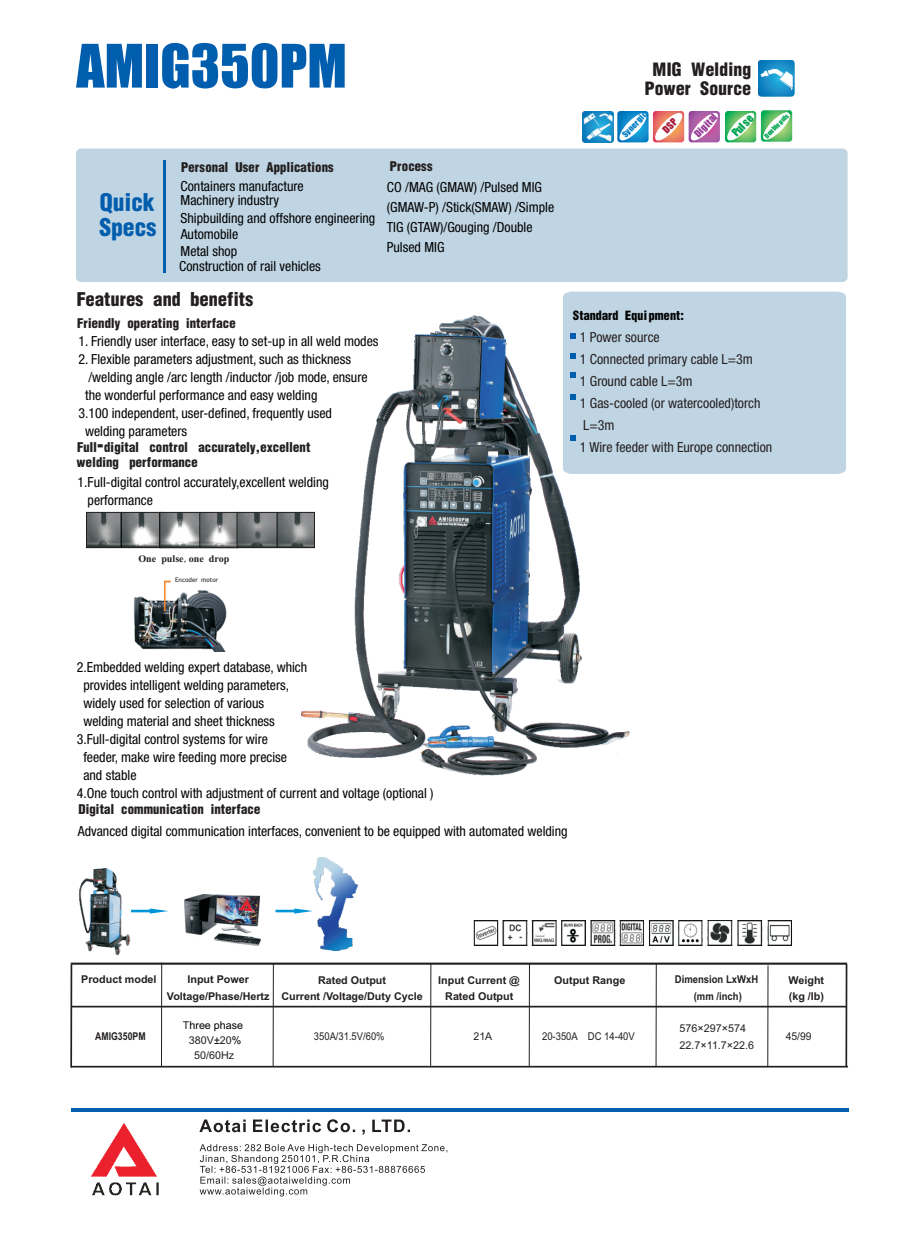
<style>
.page{position:relative;width:910px;height:1238px;background:#fff}
.page>*{position:absolute;margin:0;border:0;box-sizing:border-box;transform-origin:0 0}
.t1{font:55.35px "Impact";color:#015dad}
.t2{font:26.4px/24.9px "Helvetica Condensed Black Se";color:#015dad}
.t3{font:20.7px "Helvetica Condensed Black Se";color:#231f20}
.t4{font:20.1px/18.9px "Helvetica Condensed Black Se";color:#231f20;text-align:center}
.t5{font:14.7px/15.1px "Helvetica Condensed Black Se";color:#231f20}
.t6{font:condensed 13.95px/20px "Helvetica Neue LT Std";color:#010202}
.t7{font:condensed 13.95px/22px "Helvetica Neue LT Std";color:#231f20}
.t8{font:13.95px "Helvetica Condensed Black Se";color:#010202}
.t9{font:700 10.8px/16.2px "Arial";color:#231f20;text-align:center}
.t10{font:10.8px/15px "Arial";color:#231f20}
.t11{font:10.8px "Arial";color:#231f20;scale:.88 1}
.t12{font:700 10.8px/16.2px "Arial";color:#231f20;text-align:center;scale:.88 1}
.t13{font:700 10.8px "Arial";color:#231f20;scale:.81 1}
.t14{font:10.8px "Arial";color:#010202}
.t15{font:10.65px "Impact";color:#00a54f}
.t16{font:700 10.05px "Times New Roman";color:#231f20}
.t17{font:9.75px "Impact";color:#973c96}
.t18{font:8.1px "Impact";color:#007ec5}
.t19{font:6.45px "Impact";color:#00a54f}
.t20{font:6.3px "Trebuchet MS";color:#231f20}
.s1{font-size:21.9px}
.s2{font-family:"Sim Sun";font-weight:400}
.s3{color:#010202}
</style>
<div class="page">
<img style="left:92px;top:1123px;width:66px;height:72px">
<hr style="left:71px;top:1108px;width:778px;height:3px;background:#015dad">
<svg style="left:200px;top:1144px;width:247px;height:52px"></svg>
<svg style="left:199px;top:1119px;width:211px;height:15px"></svg>
<hr style="left:71px;top:1005px;width:775px;height:2px;background:#231f20">
<hr style="left:71px;top:962px;width:776px;height:2px;background:#231f20">
<hr style="left:71px;top:1065px;width:777px;height:2px;background:#231f20">
<img style="left:473px;top:920px;width:319px;height:25px">
<hr style="left:161px;top:962px;width:1px;height:104px;background:#231f20">
<hr style="left:273px;top:963px;width:1px;height:103px;background:#231f20">
<hr style="left:430px;top:963px;width:1px;height:102px;background:#231f20">
<hr style="left:529px;top:964px;width:1px;height:102px;background:#231f20">
<hr style="left:656px;top:964px;width:1px;height:102px;background:#231f20">
<hr style="left:767px;top:965px;width:1px;height:101px;background:#231f20">
<hr style="left:845px;top:964px;width:2px;height:102px;background:#231f20">
<hr style="left:70px;top:964px;width:2px;height:103px;background:#231f20">
<div style="left:76px;top:148px;width:772px;height:134px;background:#c0d5e3;border-radius:5px"></div>
<img style="left:759px;top:60px;width:35px;height:36px">
<hr style="left:164px;top:160px;width:2px;height:112px;background:#015dad">
<img style="left:293px;top:315px;width:337px;height:461px">
<div style="left:563px;top:291px;width:283px;height:183px;background:#c0d5e3"></div>
<svg style="left:571px;top:353px;width:5px;height:5px"></svg>
<svg style="left:571px;top:333px;width:5px;height:5px"></svg>
<svg style="left:571px;top:372px;width:5px;height:5px"></svg>
<svg style="left:571px;top:394px;width:5px;height:5px"></svg>
<svg style="left:571px;top:435px;width:5px;height:5px"></svg>
<img style="left:88px;top:514px;width:225px;height:32px">
<div style="left:86px;top:512px;width:75px;height:36px;border:1px solid #231f20"></div>
<div style="left:160px;top:512px;width:78px;height:36px;border:1px solid #231f20"></div>
<div style="left:237px;top:512px;width:78px;height:36px;border:1px solid #231f20"></div>
<img style="left:134px;top:590px;width:93px;height:61px">
<svg style="left:163px;top:580px;width:8px;height:31px"></svg>
<img style="left:185px;top:894px;width:76px;height:51px">
<img style="left:79px;top:868px;width:51px;height:86px">
<svg style="left:131px;top:908px;width:37px;height:5px"></svg>
<img style="left:313px;top:857px;width:44px;height:93px">
<svg style="left:275px;top:908px;width:38px;height:5px"></svg>
<img style="left:239px;top:899px;width:16px;height:16px">
<svg style="left:617px;top:111px;width:32px;height:31px"></svg>
<img style="left:582px;top:111px;width:31px;height:31px">
<svg style="left:618px;top:110px;width:174px;height:32px"></svg>
<h1 class="t1" style="left:76px;top:44px;width:272px">AMIG350PM</h1>
<h2 class="t2" style="left:100px;top:192px;width:59px">Quick<br>Specs</h2>
<p class="t5" style="left:181px;top:160px;width:154px">Personal User Applications</p>
<p class="t6" style="left:181px;top:177px;width:125px">Containers manufacture</p>
<p class="t6" style="left:181px;top:226px;width:59px">Automobile</p>
<p class="t6" style="left:181px;top:192px;width:100px">Machinery industry</p>
<p class="t6" style="left:181px;top:243px;width:58px">Metal shop</p>
<p class="t6" style="left:181px;top:210px;width:196px">Shipbuilding and offshore engineering</p>
<p class="t6" style="left:179px;top:258px;width:143px">Construction of rail vehicles</p>
<h3 class="t3" style="left:77px;top:291px;width:178px">Features and benefits</h3>
<p class="t5" style="left:77px;top:317px;width:160px">Friendly operating interface</p>
<p class="t6" style="left:78px;top:333px;width:302px">1. Friendly user interface, easy to set-up in all weld modes</p>
<p class="t6" style="left:78px;top:351px;width:274px">2. Flexible parameters adjustment, such as thickness</p>
<p class="t6" style="left:88px;top:369px;width:281px">/welding angle /arc length /inductor /job mode, ensure</p>
<p class="t6" style="left:85px;top:387px;width:234px">the wonderful performance and easy welding</p>
<p class="t6" style="left:78px;top:405px;width:255px">3.100 independent, user-defined, frequently used</p>
<p class="t6" style="left:85px;top:423px;width:104px">welding parameters</p>
<p class="t5" style="left:77px;top:440px;width:235px">Full<span class="s1">-</span>digital control accurately,excellent welding performance</p>
<p class="t6" style="left:88px;top:475px;width:243px;line-height:18px;text-indent:-10px">1.Full-digital control accurately,excellent welding performance</p>
<p class="t5" style="left:390px;top:160px;width:45px">Process</p>
<p class="t6" style="left:387px;top:179px;width:169px">CO /MAG (GMAW) /Pulsed MIG (GMAW-P) /Stick(SMAW) /Simple<br>TIG (GTAW)/Gouging /Double<br>Pulsed MIG</p>
<p class="t16" style="left:138px;top:555px;width:93px">One pulse<span class="s2">,</span>one drop</p>
<p class="t20" style="left:175px;top:577px;width:45px">Encoder motor</p>
<h3 class="t4" style="left:645px;top:61px;width:108px">MIG Welding<br>Power Source</h3>
<p class="t18" style="left:621px;top:133px;width:33px;rotate:-46deg">Synergic</p>
<p class="t17" style="left:693px;top:132px;width:29px;rotate:-46deg">Digital</p>
<p class="t15" style="left:731px;top:131px;width:27px;rotate:-46deg">Pulse</p>
<p class="t19" style="left:764px;top:136px;width:38px;rotate:-46deg">Double puls e</p>
<p class="t8" style="left:573px;top:310px;width:112px">Standard Equi pment:</p>
<p class="t7" style="left:580px;top:328px;width:194px">1 Power source<br>1 Connected primary cable L=3m<br>1 Ground cable L=3m<br>1 Gas-cooled (or watercooled)torch<br>L=3m<br>1 Wire feeder with Europe connection</p>
<p class="t6" style="left:77px;top:659px;width:232px">2.Embedded welding expert database, which</p>
<p class="t6" style="left:83px;top:677px;width:207px">provides intelligent welding parameters,</p>
<p class="t6" style="left:83px;top:695px;width:182px">widely used for selection of various</p>
<p class="t6" style="left:83px;top:713px;width:193px">welding material and sheet thickness</p>
<p class="t6" style="left:77px;top:731px;width:193px">3.Full-digital control systems for wire</p>
<p class="t6" style="left:83px;top:749px;width:205px">feeder, make wire feeding more precise</p>
<p class="t6" style="left:83px;top:767px;width:55px">and stable</p>
<p class="t6" style="left:77px;top:785px;width:358px">4.One touch control with adjustment of current and voltage (optional )</p>
<p class="t5" style="left:78px;top:803px;width:184px">Digital communication interface</p>
<p class="t6" style="left:78px;top:822px;width:491px">Advanced digital communication interfaces, convenient to be equipped with automated welding</p>
<p class="t9" style="left:81px;top:972px;width:77px">Product model</p>
<p class="t9" style="left:167px;top:972px;width:104px">Input Power<br>Voltage/Phase/Hertz</p>
<p class="t9" style="left:281px;top:972px;width:143px">Rated Output<br>Current /Voltage/Duty Cycle</p>
<p class="t9" style="left:438px;top:972px;width:83px">Input Current @<br>Rated Output</p>
<p class="t9" style="left:554px;top:972px;width:73px">Output Range</p>
<p class="t12" style="left:675px;top:972px;width:96px">Dimension LxWxH (mm /inch)</p>
<p class="t9" style="left:789px;top:972px;width:37px;text-align:left">Weight (kg /Ib)</p>
<p class="t13" style="left:95px;top:1031px;width:64px">AMIG350PM</p>
<p class="t10" style="left:183px;top:1018px;width:62px;text-align:center">T<span class="s3">hree phase<br></span>380V 20<br>50/60Hz</p>
<p class="t14" style="left:214px;top:1035px;width:29px">± %</p>
<p class="t11" style="left:314px;top:1032px;width:82px">350A/31.5V/60%</p>
<p class="t10" style="left:474px;top:1030px;width:20px">21A</p>
<p class="t11" style="left:542px;top:1032px;width:107px">20-350A DC 14-40V</p>
<p class="t10" style="left:680px;top:1021px;width:76px;line-height:16.4px">576×297×574<br>22.7×11.7×22.6</p>
<p class="t10" style="left:786px;top:1030px;width:28px">45/99</p>
</div>
